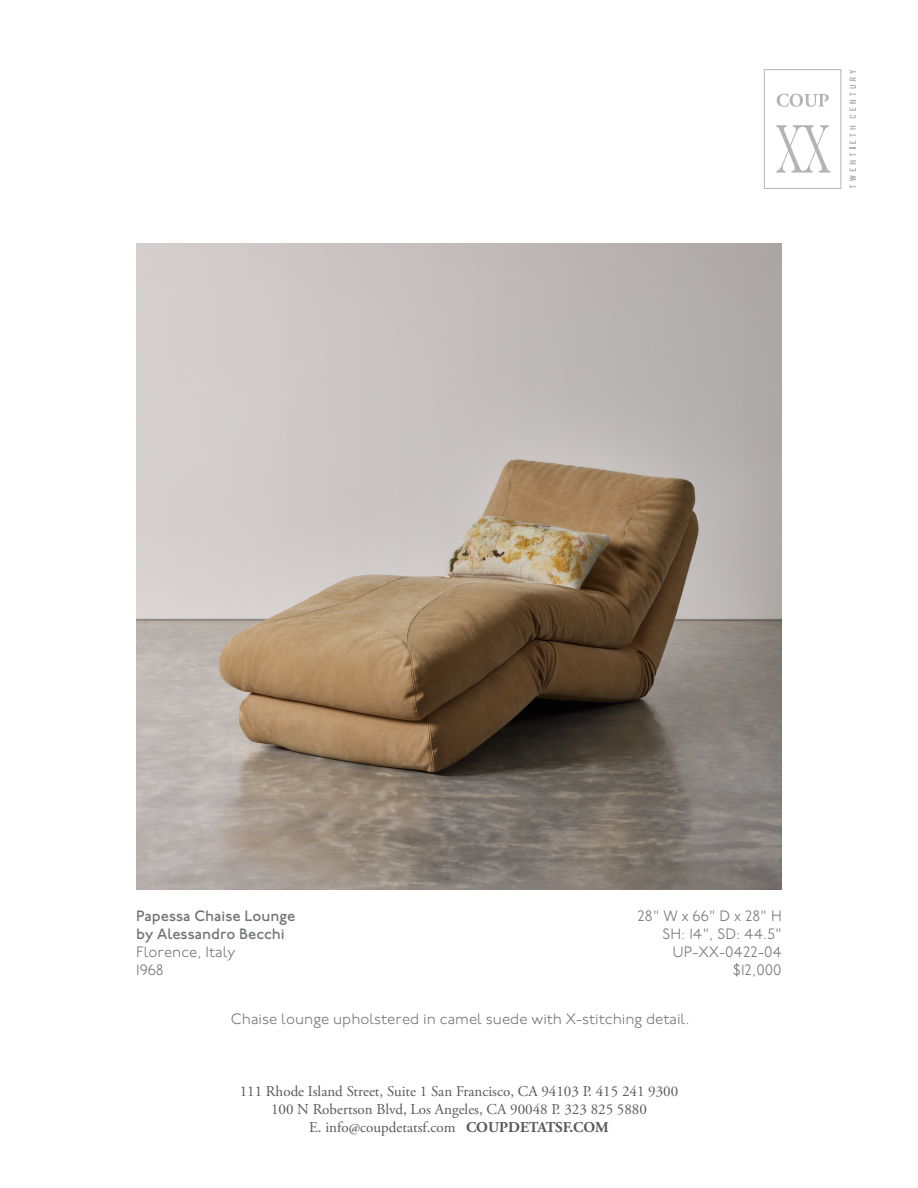
<style>
.page{position:relative;width:918px;height:1188px;background:#fff}
.page>*{position:absolute;margin:0;border:0;box-sizing:border-box;transform-origin:0 0}
.t1{font:15px/18px "Adobe Garamond Pro";color:#58595b;text-align:center}
.t2{font:300 15px/18px "P22 Underground";color:#727373}
.t3{font:500 15px/18px "P22 Underground";color:#727373}
.s1{font-weight:700}
</style>
<div class="page">
<svg style="left:850px;top:126px;width:6px;height:62px"></svg>
<svg style="left:850px;top:70px;width:6px;height:48px"></svg>
<svg style="left:764px;top:69px;width:77px;height:120px"></svg>
<img style="left:136px;top:244px;width:646px;height:646px">
<p class="t2" style="left:637px;top:908px;width:146px;text-align:right">28" W x 66" D x 28" H<br>SH: 14", SD: 44.5"<br>UP-XX-0422-04 $12,000</p>
<p class="t3" style="left:136px;top:908px;width:161px">Papessa Chaise Lounge by Alessandro Becchi</p>
<p class="t2" style="left:136px;top:944px;width:101px">Florence, Italy<br>1968</p>
<p class="t2" style="left:231px;top:1011px;width:460px">Chaise lounge upholstered in camel suede with X-stitching detail.</p>
<p class="t1" style="left:240px;top:1083px;width:440px">111 Rhode Island Street, Suite 1 San Francisco, CA 94103 P. 415 241 9300<br>100 N Robertson Blvd, Los Angeles, CA 90048 P. 323 825 5880<br>E. info@coupdetatsf.com <span class="s1">COUPDETATSF.COM</span></p>
</div>
